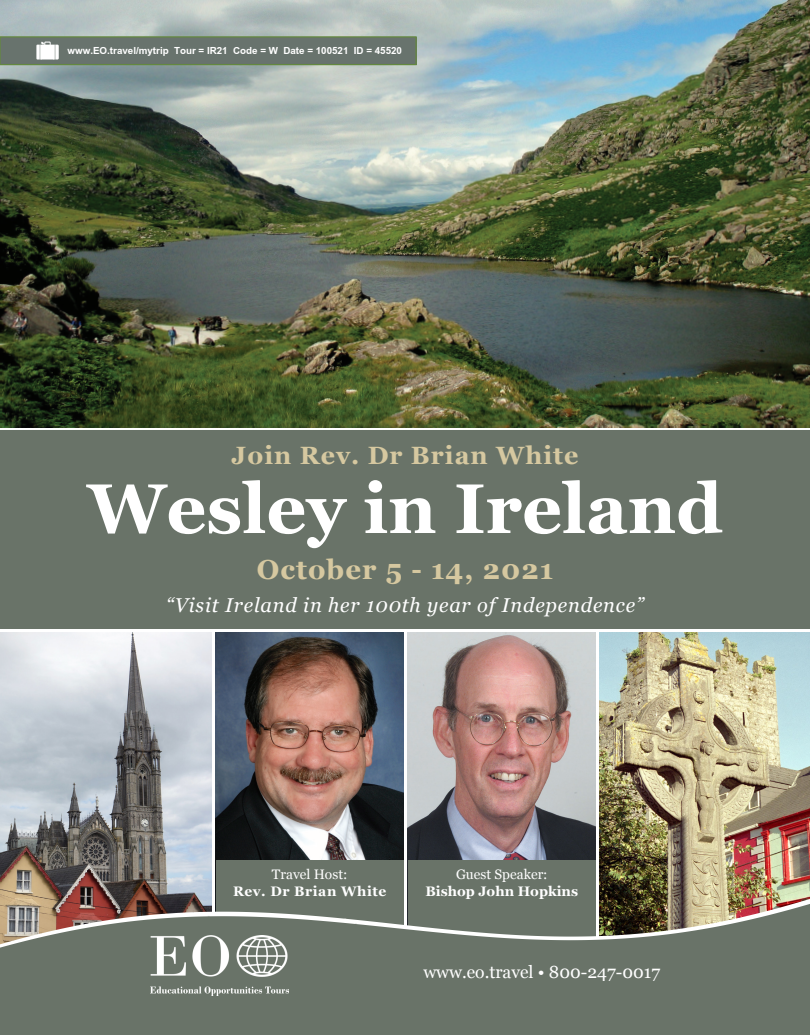
<style>
.page{position:relative;width:810px;height:1035px;background:#fff}
.page>*{position:absolute;margin:0;border:0;box-sizing:border-box;transform-origin:0 0}
.t1{font:700 70px "Georgia";color:#fff}
.t2{font:700 27.5px "Georgia";letter-spacing:.04em;color:#d6c8a0}
.t3{font:700 25px "Georgia";letter-spacing:.04em;color:#d6c8a0}
.t4{font:italic 20px "Georgia";letter-spacing:.04em;color:#fff}
.t5{font:17.5px "Georgia";color:#fff}
.t6{font:700 15px "Browallia New";color:#fff}
.t7{font:13.75px "Georgia";color:#fff}
.t8{font:700 13.75px "Georgia";color:#fff}
.t9{font:700 13.75px "Georgia";letter-spacing:.04em;color:#fff}
</style>
<div class="page">
<img style="left:0;top:0;width:810px;height:428px">
<div style="left:0;top:430px;width:810px;height:199px;background:#697368"></div>
<div style="left:0;top:37px;width:416px;height:28px;background:#68736d"></div>
<div style="left:0;top:36px;width:417px;height:29px;border:1px solid #64883f"></div>
<img style="left:36px;top:41px;width:23px;height:19px">
<img style="left:216px;top:632px;width:187px;height:228px">
<img style="left:600px;top:632px;width:210px;height:267px">
<img style="left:1px;top:632px;width:210px;height:267px">
<img style="left:408px;top:632px;width:188px;height:228px">
<div style="left:408px;top:860px;width:188px;height:91px;background:#697368"></div>
<div style="left:216px;top:860px;width:187px;height:91px;background:#697368"></div>
<img style="left:0;top:899px;width:810px;height:5px">
<svg style="left:0;top:904px;width:810px;height:131px;fill:#697368"></svg>
<img style="left:151px;top:935px;width:137px;height:61px">
<p class="t6" style="left:68px;top:41px;width:336px">www.EO.travel/mytrip Tour = IR21 Code = W Date = 100521 ID = 45520</p>
<h3 class="t3" style="left:232px;top:436px;width:348px">Join Rev. Dr Brian White</h3>
<h1 class="t1" style="left:88px;top:456px;width:637px">Wesley in Ireland</h1>
<h2 class="t2" style="left:257px;top:549px;width:298px">October 5 - 14, 2021</h2>
<h3 class="t4" style="left:166px;top:591px;width:479px">“Visit Ireland in her 100th year of Independence”</h3>
<p class="t7" style="left:272px;top:864px;width:77px">Travel Host:</p>
<p class="t7" style="left:456px;top:864px;width:93px">Guest Speaker:</p>
<p class="t9" style="left:233px;top:881px;width:155px">Rev. Dr Brian White</p>
<p class="t8" style="left:426px;top:881px;width:154px">Bishop John Hopkins</p>
<p class="t5" style="left:423px;top:959px;width:238px">www.eo.travel • 800-247-0017</p>
</div>
